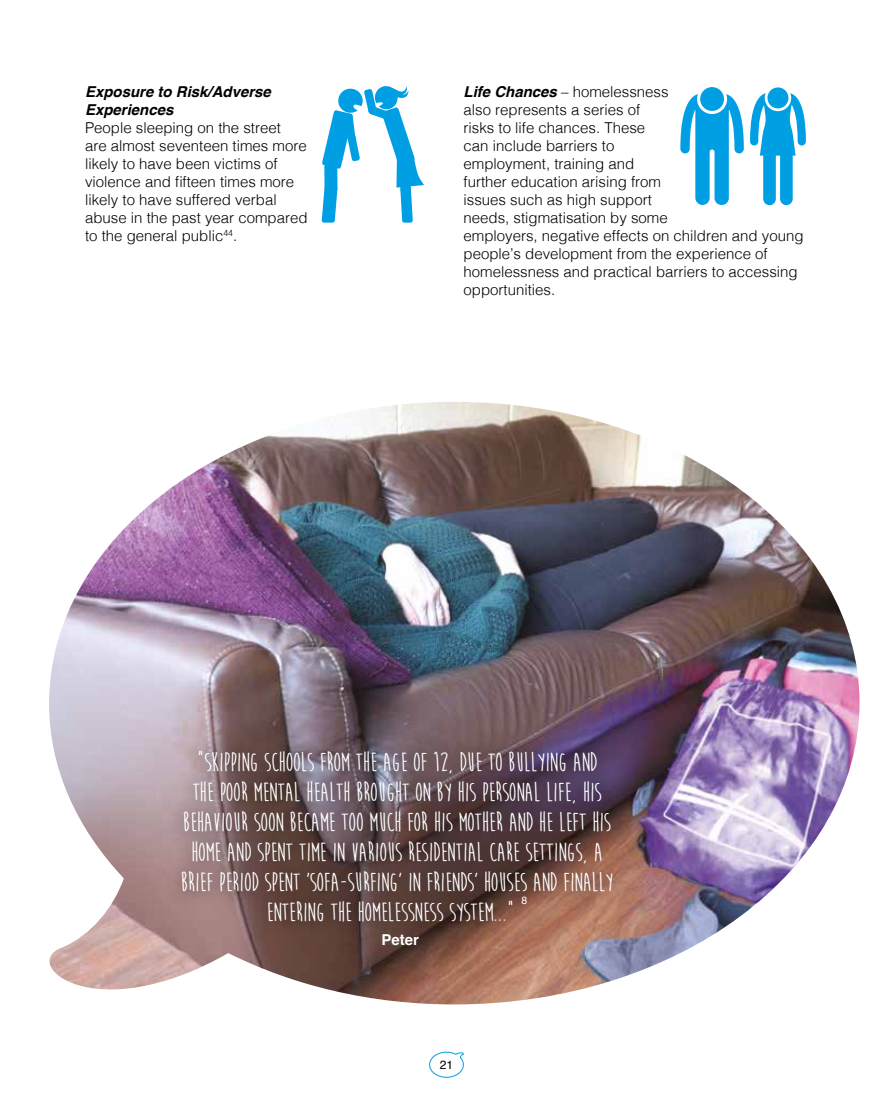
<style>
.page{position:relative;width:893px;height:1106px;background:#fff}
.page>*{position:absolute;margin:0;border:0;box-sizing:border-box;transform-origin:0 0}
.t1{font:700 27px/30px "Moon Flower";letter-spacing:-.03em;color:#fff;text-align:center}
.t2{font:300 15px/18px "Helvetica";color:#000}
.t3{font:italic 700 15px/18px "Helvetica";color:#000}
.t4{font:700 15px "Helvetica";color:#fff}
.t5{font:12px "Helvetica";color:#000}
.t6{font:10.5px "Helvetica";color:#fff}
.s1{font-weight:700;font-style:italic}
</style>
<div class="page">
<svg style="left:429px;top:1051px;width:35px;height:26px"></svg>
<svg style="left:322px;top:86px;width:102px;height:137px"></svg>
<div style="left:700px;top:87px;width:24px;height:24px;background:#009fe3;border-radius:50%"></div>
<svg style="left:680px;top:94px;width:64px;height:111px"></svg>
<svg style="left:767px;top:87px;width:21px;height:21px"></svg>
<svg style="left:750px;top:93px;width:56px;height:112px"></svg>
<img style="left:49px;top:402px;width:810px;height:602px">
<div style="left:163px;top:732px;width:468px;height:208px;background:#000;opacity:.75"></div>
<p class="t3" style="left:85px;top:83px;width:187px">Exposure to Risk/Adverse<br>Experiences</p>
<p class="t2" style="left:85px;top:118px;width:224px">People sleeping on the street<br>are almost seventeen times more likely to have been victims of violence and fifteen times more likely to have suffered verbal abuse in the past year compared to the general public<sup>44</sup>.</p>
<p class="t2" style="left:463px;top:82px;width:342px"><span class="s1">Life Chances</span> – homelessness<br>also represents a series of<br>risks to life chances. These<br>can include barriers to<br>employment, training and<br>further education arising from<br>issues such as high support<br>needs, stigmatisation by some<br>employers, negative effects on children and young people’s development from the experience of homelessness and practical barriers to accessing opportunities.</p>
<p class="t1" style="left:180px;top:747px;width:434px">“SKIPPING SCHOOLS FROM THE AGE OF 12, DUE TO BULLYING AND<br>THE POOR MENTAL HEALTH BROUGHT ON BY HIS PERSONAL LIFE, HIS BEHAVIOUR SOON BECAME TOO MUCH FOR HIS MOTHER AND HE LEFT HIS HOME AND SPENT TIME IN VARIOUS RESIDENTIAL CARE SETTINGS, A BRIEF PERIOD SPENT ‘SOFA-SURFING’ IN FRIENDS’ HOUSES AND FINALLY ENTERING THE HOMELESSNESS SYSTEM...”</p>
<p class="t6" style="left:522px;top:892px;width:7px">8</p>
<p class="t4" style="left:381px;top:927px;width:39px">Peter</p>
<p class="t5" style="left:440px;top:1055px;width:15px">21</p>
</div>
